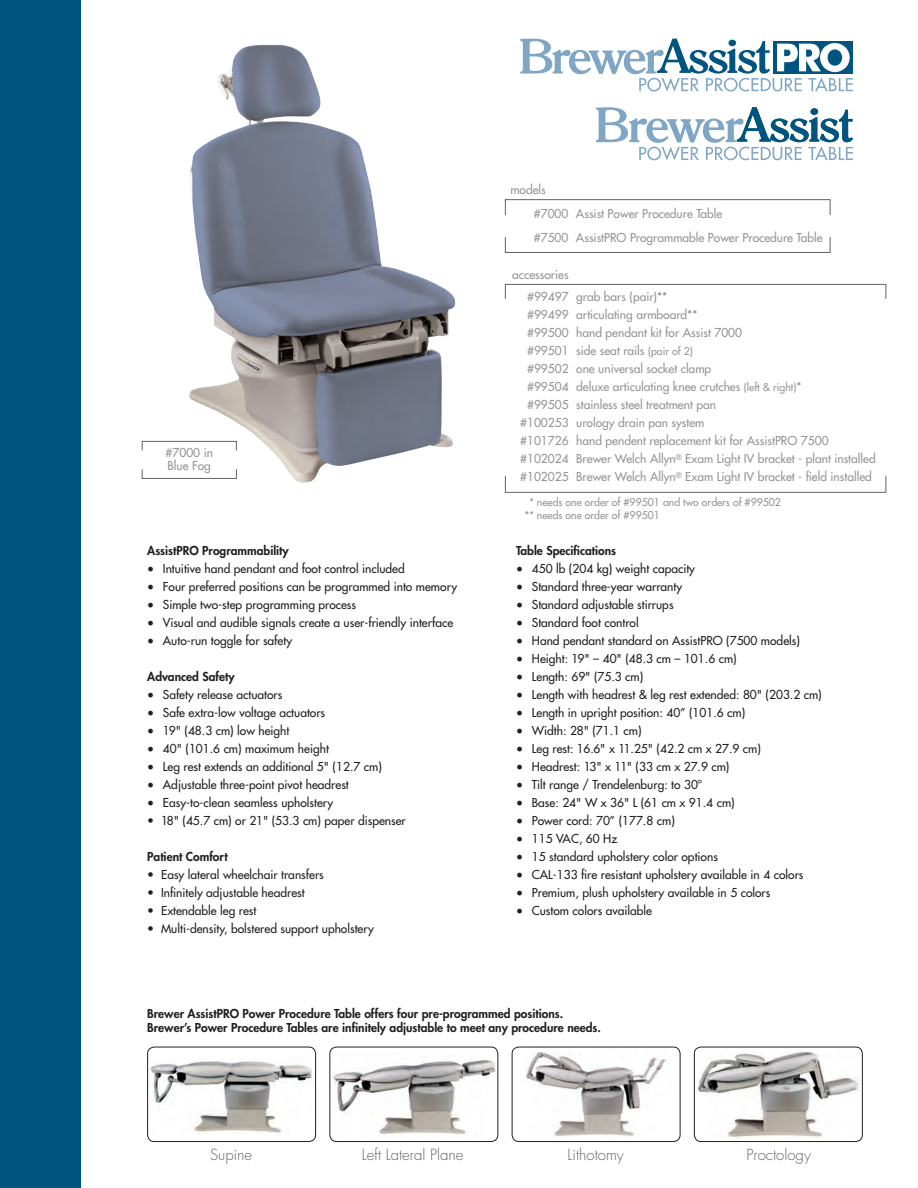
<style>
.page{position:relative;width:918px;height:1188px;background:#fff}
.page>*{position:absolute;margin:0;border:0;box-sizing:border-box;transform-origin:0 0}
.t1{font:300 15px "Futura";color:#636366}
.t2{font:12px "Futura";color:#231f20}
.t3{font:12px/24px "Futura";color:#939598}
.t4{font:800 12px/13.5px "Futura";color:#231f20}
.t5{font:10.5px/13.5px "Futura";color:#939598}
.s1{font-family:"Minion Pro";font-size:18px}
.s2{font-size:10.5px}
</style>
<div class="page">
<div style="left:0;top:0;width:81px;height:1188px;background:#005480"></div>
<img style="left:149px;top:1059px;width:163px;height:75px">
<div style="left:147px;top:1047px;width:169px;height:95px;border:1px solid #231f20;border-radius:7px"></div>
<img style="left:331px;top:1060px;width:165px;height:75px">
<div style="left:329px;top:1047px;width:169px;height:95px;border:1px solid #231f20;border-radius:7px"></div>
<img style="left:526px;top:1052px;width:142px;height:85px">
<div style="left:512px;top:1047px;width:168px;height:95px;border:1px solid #231f20;border-radius:7px"></div>
<img style="left:699px;top:1050px;width:161px;height:89px">
<div style="left:694px;top:1047px;width:169px;height:95px;border:1px solid #231f20;border-radius:7px"></div>
<svg style="left:596px;top:107px;width:257px;height:54px"></svg>
<img style="left:188px;top:45px;width:268px;height:438px">
<svg style="left:520px;top:39px;width:333px;height:53px"></svg>
<svg style="left:505px;top:199px;width:326px;height:54px"></svg>
<svg style="left:505px;top:284px;width:382px;height:209px"></svg>
<svg style="left:141px;top:441px;width:96px;height:38px"></svg>
<p class="t3" style="left:166px;top:445px;width:49px;line-height:13.5px">#7000 in<br>Blue Fog</p>
<p class="t4" style="left:147px;top:544px;width:143px">AssistPRO Programmability</p>
<p class="t2" style="left:147px;top:561px;width:259px"><span class="s1">•</span> Intuitive hand pendant and foot control included</p>
<p class="t2" style="left:147px;top:579px;width:311px"><span class="s1">•</span> Four preferred positions can be programmed into memory</p>
<p class="t2" style="left:147px;top:597px;width:210px"><span class="s1">•</span> Simple two-step programming process</p>
<p class="t2" style="left:147px;top:615px;width:308px"><span class="s1">•</span> Visual and audible signals create a user-friendly interface</p>
<p class="t2" style="left:147px;top:633px;width:146px"><span class="s1">•</span> Auto-run toggle for safety</p>
<p class="t4" style="left:147px;top:670px;width:89px">Advanced Safety</p>
<p class="t2" style="left:147px;top:687px;width:137px"><span class="s1">•</span> Safety release actuators</p>
<p class="t2" style="left:147px;top:705px;width:179px"><span class="s1">•</span> Safe extra-low voltage actuators</p>
<p class="t2" style="left:147px;top:723px;width:144px"><span class="s1">•</span> 19" (48.3 cm) low height</p>
<p class="t2" style="left:147px;top:741px;width:183px"><span class="s1">•</span> 40" (101.6 cm) maximum height</p>
<p class="t2" style="left:147px;top:759px;width:236px"><span class="s1">•</span> Leg rest extends an additional 5" (12.7 cm)</p>
<p class="t2" style="left:147px;top:777px;width:203px"><span class="s1">•</span> Adjustable three-point pivot headrest</p>
<p class="t2" style="left:147px;top:795px;width:188px"><span class="s1">•</span> Easy-to-clean seamless upholstery</p>
<p class="t2" style="left:147px;top:813px;width:260px">• 18" (45.7 cm) or 21" (53.3 cm) paper dispenser</p>
<p class="t4" style="left:147px;top:850px;width:82px">Patient Comfort</p>
<p class="t2" style="left:147px;top:867px;width:178px">• Easy lateral wheelchair transfers</p>
<p class="t2" style="left:147px;top:885px;width:159px">• Infinitely adjustable headrest</p>
<p class="t2" style="left:147px;top:903px;width:111px">• Extendable leg rest</p>
<p class="t2" style="left:147px;top:921px;width:228px">• Multi-density, bolstered support upholstery</p>
<p class="t3" style="left:534px;top:178px;width:290px;text-indent:-23px">models<br>#7000 Assist Power Procedure Table<br>#7500 AssistPRO Programmable Power Procedure Table</p>
<p class="t3" style="left:527px;top:264px;width:142px;line-height:22.4px;text-indent:-15px">accessories<br>#99497 grab bars (pair)**</p>
<p class="t3" style="left:527px;top:303px;width:172px">#99499 articulating armboard**</p>
<p class="t3" style="left:527px;top:321px;width:217px">#99500 hand pendant kit for Assist 7000</p>
<p class="t3" style="left:527px;top:339px;width:167px">#99501 side seat rails <span class="s2">(pair of 2)</span></p>
<p class="t3" style="left:527px;top:357px;width:186px">#99502 one universal socket clamp</p>
<p class="t3" style="left:527px;top:375px;width:276px">#99504 deluxe articulating knee crutches <span class="s2">(left &amp; right)</span>*</p>
<p class="t3" style="left:527px;top:393px;width:190px">#99505 stainless steel treatment pan</p>
<p class="t3" style="left:520px;top:411px;width:186px">#100253 urology drain pan system</p>
<p class="t3" style="left:520px;top:429px;width:310px">#101726 hand pendent replacement kit for AssistPRO 7500</p>
<p class="t3" style="left:520px;top:447px;width:357px">#102024 Brewer Welch Allyn<sup>®</sup> Exam Light IV bracket - plant installed</p>
<p class="t3" style="left:520px;top:465px;width:353px">#102025 Brewer Welch Allyn<sup>®</sup> Exam Light IV bracket - field installed</p>
<p class="t5" style="left:525px;top:495px;width:258px;text-indent:5px">* needs one order of #99501 and two orders of #99502 ** needs one order of #99501</p>
<p class="t4" style="left:516px;top:544px;width:101px">Table Specifications</p>
<p class="t2" style="left:516px;top:561px;width:180px"><span class="s1">•</span> 450 lb (204 kg) weight capacity</p>
<p class="t2" style="left:516px;top:579px;width:168px"><span class="s1">•</span> Standard three-year warranty</p>
<p class="t2" style="left:516px;top:597px;width:159px"><span class="s1">•</span> Standard adjustable stirrups</p>
<p class="t2" style="left:516px;top:615px;width:124px"><span class="s1">•</span> Standard foot control</p>
<p class="t2" style="left:516px;top:633px;width:285px"><span class="s1">•</span> Hand pendant standard on AssistPRO (7500 models)</p>
<p class="t2" style="left:516px;top:651px;width:222px"><span class="s1">•</span> Height: 19" – 40" (48.3 cm – 101.6 cm)</p>
<p class="t2" style="left:516px;top:669px;width:129px"><span class="s1">•</span> Length: 69" (75.3 cm)</p>
<p class="t2" style="left:516px;top:687px;width:307px"><span class="s1">•</span> Length with headrest &amp; leg rest extended: 80" (203.2 cm)</p>
<p class="t2" style="left:516px;top:705px;width:231px"><span class="s1">•</span> Length in upright position: 40” (101.6 cm)</p>
<p class="t2" style="left:516px;top:723px;width:127px"><span class="s1">•</span> Width: 28" (71.1 cm)</p>
<p class="t2" style="left:516px;top:741px;width:246px"><span class="s1">•</span> Leg rest: 16.6" x 11.25" (42.2 cm x 27.9 cm)</p>
<p class="t2" style="left:516px;top:759px;width:215px"><span class="s1">•</span> Headrest: 13" x 11" (33 cm x 27.9 cm)</p>
<p class="t2" style="left:516px;top:777px;width:187px"><span class="s1">•</span> Tilt range / Trendelenburg: to 30º</p>
<p class="t2" style="left:516px;top:795px;width:220px"><span class="s1">•</span> Base: 24" W x 36" L (61 cm x 91.4 cm)</p>
<p class="t2" style="left:516px;top:813px;width:160px"><span class="s1">•</span> Power cord: 70” (177.8 cm)</p>
<p class="t2" style="left:516px;top:831px;width:103px"><span class="s1">•</span> 115 VAC, 60 Hz</p>
<p class="t2" style="left:516px;top:849px;width:203px"><span class="s1">•</span> 15 standard upholstery color options</p>
<p class="t2" style="left:516px;top:867px;width:289px"><span class="s1">•</span> CAL-133 fire resistant upholstery available in 4 colors</p>
<p class="t2" style="left:516px;top:885px;width:256px"><span class="s1">•</span> Premium, plush upholstery available in 5 colors</p>
<p class="t2" style="left:516px;top:903px;width:137px"><span class="s1">•</span> Custom colors available</p>
<p class="t4" style="left:147px;top:1007px;width:455px">Brewer AssistPRO Power Procedure Table offers four pre-programmed positions.<br>Brewer’s Power Procedure Tables are infinitely adjustable to meet any procedure needs.</p>
<p class="t1" style="left:210px;top:1145px;width:44px">Supine</p>
<p class="t1" style="left:362px;top:1145px;width:103px">Left Lateral Plane</p>
<p class="t1" style="left:568px;top:1145px;width:58px">Lithotomy</p>
<p class="t1" style="left:746px;top:1145px;width:66px">Proctology</p>
</div>
